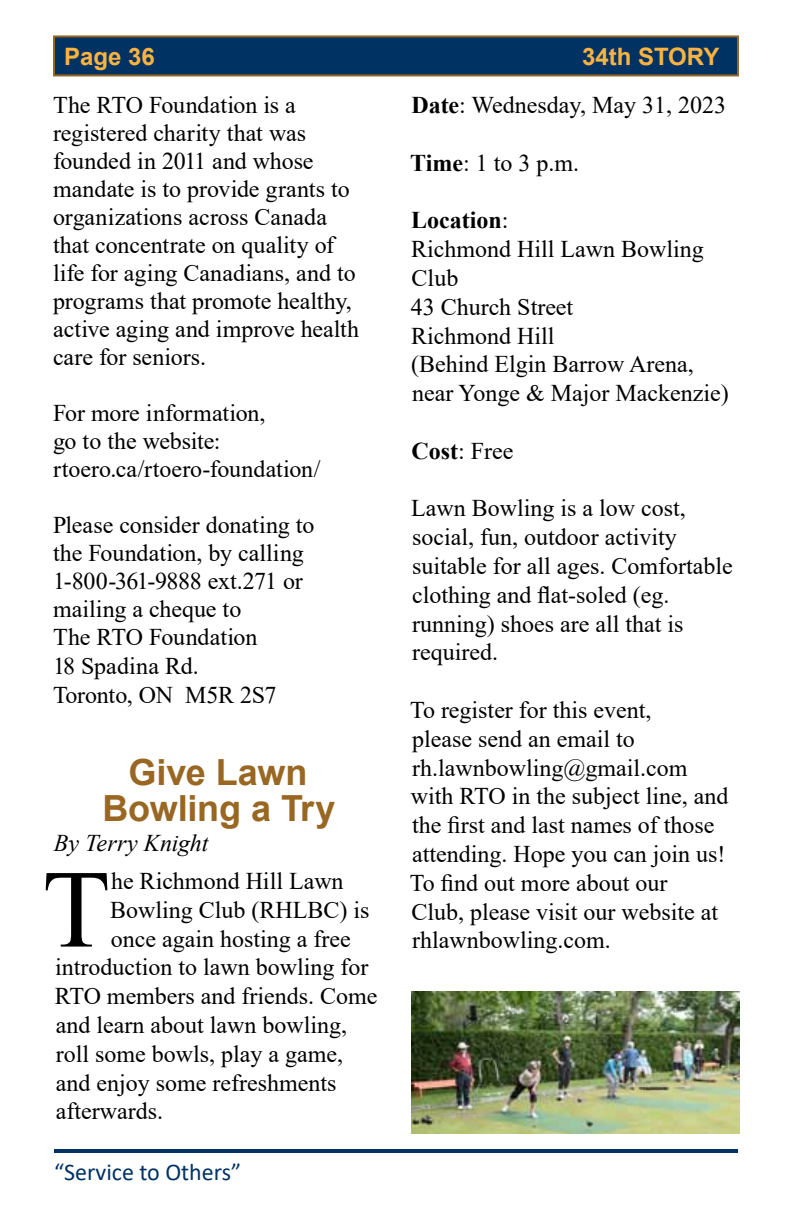
<style>
.page{position:relative;width:792px;height:1224px;background:#fff}
.page>*{position:absolute;margin:0;border:0;box-sizing:border-box;transform-origin:0 0}
.t1{font:111px "Times New Roman";color:#000}
.t2{font:700 36px/36px "Arial";letter-spacing:-.005em;color:#996722;text-align:center}
.t3{font:24px/28.8px "Times New Roman";color:#000}
.t4{font:24px "Calibri";color:#003264}
.t5{font:700 24px "Arial";color:#fbb33f}
.t6{font:italic 24px "Times New Roman";letter-spacing:-.005em;color:#000}
.s1{font-weight:700}
</style>
<div class="page">
<hr style="left:54px;top:1149px;width:684px;height:4px;background:#003264">
<div style="left:54px;top:36px;width:684px;height:39px;background:#003264"></div>
<div style="left:53px;top:35px;width:686px;height:41px;border:2px solid #996722"></div>
<img style="left:411px;top:992px;width:328px;height:142px">
<p class="t5" style="left:64px;top:39px;width:92px">Page 36</p>
<p class="t5" style="left:582px;top:39px;width:139px">34th STORY</p>
<p class="t3" style="left:53px;top:90px;width:308px;line-height:28px">The RTO Foundation is a registered charity that was founded in 2011 and whose mandate is to provide grants to organizations across Canada that concentrate on quality of life for aging Canadians, and to programs that promote healthy, active aging and improve health care for seniors.</p>
<p class="t3" style="left:53px;top:398px;width:269px;line-height:28px">For more information,<br>go to the website: rtoero.ca/rtoero-foundation/</p>
<p class="t3" style="left:53px;top:510px;width:263px;line-height:28.2px">Please consider donating to the Foundation, by calling<br>1-800-361-9888 ext.271 or mailing a cheque to<br>The RTO Foundation<br>18 Spadina Rd.<br>Toronto, ON M5R 2S7</p>
<p class="t3" style="left:411px;top:90px;width:316px"><span class="s1">Date</span>: Wednesday, May 31, 2023</p>
<p class="t3" style="left:410px;top:148px;width:170px"><span class="s1">Time</span>: 1 to 3 p.m.</p>
<p class="t3" style="left:411px;top:205px;width:320px"><span class="s1">Location</span>:<br>Richmond Hill Lawn Bowling<br>Club<br>43 Church Street<br>Richmond Hill<br>(Behind Elgin Barrow Arena, near Yonge &amp; Major Mackenzie)</p>
<p class="t3" style="left:412px;top:436px;width:103px"><span class="s1">Cost</span>: Free</p>
<p class="t3" style="left:411px;top:493px;width:323px">Lawn Bowling is a low cost, social, fun, outdoor activity suitable for all ages. Comfortable clothing and flat-soled (eg. running) shoes are all that is required.</p>
<p class="t3" style="left:410px;top:695px;width:320px">To register for this event,<br>please send an email to rh.lawnbowling@gmail.com with RTO in the subject line, and the first and last names of those attending. Hope you can join us!<br>To find out more about our<br>Club, please visit our website at rhlawnbowling.com.</p>
<h2 class="t2" style="left:102px;top:755px;width:235px">Give Lawn<br>Bowling a Try</h2>
<p class="t6" style="left:54px;top:827px;width:156px">By Terry Knight</p>
<h1 class="t1" style="left:42px;top:831px;width:69px">T</h1>
<p class="t3" style="left:111px;top:866px;width:234px">he Richmond Hill Lawn</p>
<p class="t3" style="left:110px;top:895px;width:261px">Bowling Club (RHLBC) is</p>
<p class="t3" style="left:111px;top:923px;width:241px">once again hosting a free</p>
<p class="t3" style="left:55px;top:952px;width:315px">introduction to lawn bowling for</p>
<p class="t3" style="left:55px;top:981px;width:324px">RTO members and friends. Come</p>
<p class="t3" style="left:56px;top:1010px;width:293px">and learn about lawn bowling,</p>
<p class="t3" style="left:56px;top:1039px;width:289px">roll some bowls, play a game,</p>
<p class="t3" style="left:56px;top:1067px;width:282px">and enjoy some refreshments</p>
<p class="t3" style="left:56px;top:1096px;width:109px">afterwards.</p>
<p class="t4" style="left:54px;top:1155px;width:189px">“Service to Others”</p>
</div>
